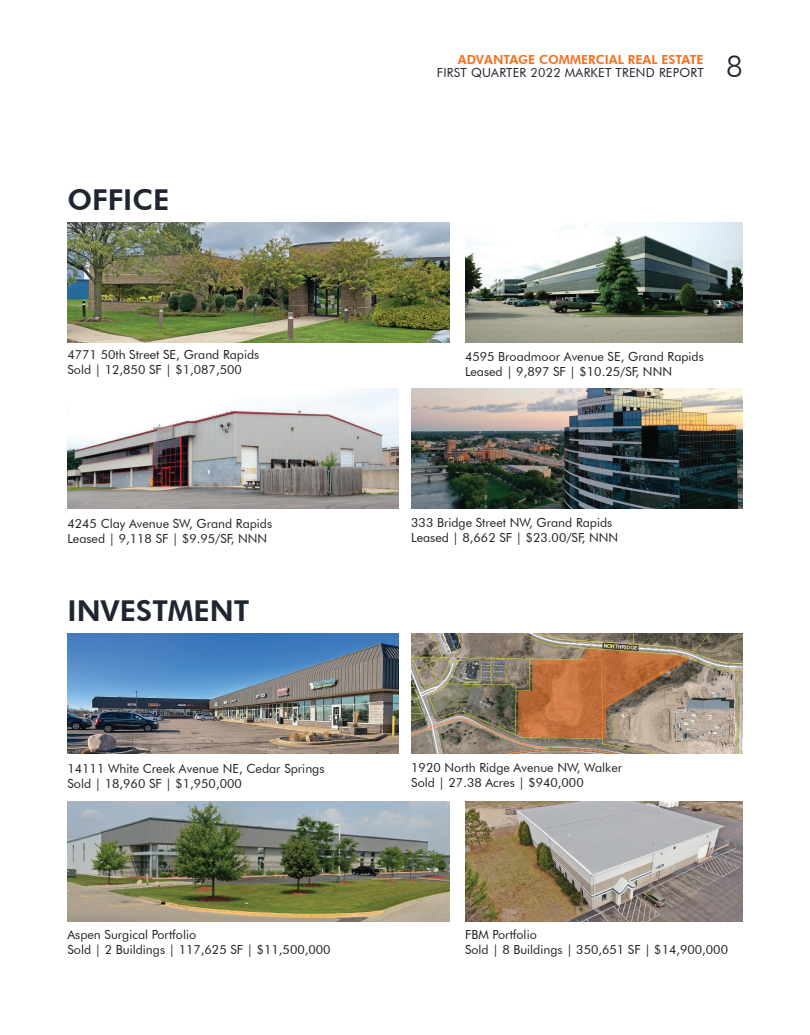
<style>
.page{position:relative;width:810px;height:1035px;background:#fff}
.page>*{position:absolute;margin:0;border:0;box-sizing:border-box;transform-origin:0 0}
.t1{font:300 30px "Futura BT";color:#202631}
.t2{font:800 28.75px "Futura BT";color:#202631}
.t3{font:12.5px/15px "Futura BT";color:#231f20}
.t4{font:12.5px "Futura BT";letter-spacing:.02em;color:#202631}
.t5{font:800 12.5px "Futura BT";color:#f37121}
</style>
<div class="page">
<img style="left:68px;top:389px;width:330px;height:120px">
<img style="left:68px;top:223px;width:382px;height:119px">
<img style="left:465px;top:223px;width:277px;height:119px">
<img style="left:412px;top:389px;width:330px;height:120px">
<img style="left:411px;top:634px;width:331px;height:120px">
<svg style="left:518px;top:649px;width:172px;height:89px;background:#b17c55"></svg>
<img style="left:68px;top:634px;width:330px;height:120px">
<img style="left:68px;top:801px;width:382px;height:120px">
<img style="left:465px;top:801px;width:277px;height:120px">
<h2 class="t2" style="left:68px;top:182px;width:103px">OFFICE</h2>
<p class="t3" style="left:68px;top:347px;width:193px">4771 50th Street SE, Grand Rapids<br>Sold | 12,850 SF | $1,087,500</p>
<p class="t3" style="left:68px;top:516px;width:206px">4245 Clay Avenue SW, Grand Rapids<br>Leased | 9,118 SF | $9.95/SF, NNN</p>
<h2 class="t2" style="left:68px;top:593px;width:183px">INVESTMENT</h2>
<p class="t5" style="left:458px;top:52px;width:247px">ADVANTAGE COMMERCIAL REAL ESTATE</p>
<p class="t4" style="left:437px;top:65px;width:268px">FIRST QUARTER 2022 MARKET TREND REPORT</p>
<h1 class="t1" style="left:726px;top:48px;width:19px">8</h1>
<p class="t3" style="left:465px;top:349px;width:240px">4595 Broadmoor Avenue SE, Grand Rapids<br>Leased | 9,897 SF | $10.25/SF, NNN</p>
<p class="t3" style="left:411px;top:515px;width:209px">333 Bridge Street NW, Grand Rapids<br>Leased | 8,662 SF | $23.00/SF, NNN</p>
<p class="t3" style="left:68px;top:761px;width:259px">14111 White Creek Avenue NE, Cedar Springs<br>Sold | 18,960 SF | $1,950,000</p>
<p class="t3" style="left:411px;top:760px;width:212px">1920 North Ridge Avenue NW, Walker<br>Sold | 27.38 Acres | $940,000</p>
<p class="t3" style="left:68px;top:927px;width:265px">Aspen Surgical Portfolio<br>Sold | 2 Buildings | 117,625 SF | $11,500,000</p>
<p class="t3" style="left:465px;top:927px;width:265px">FBM Portfolio<br>Sold | 8 Buildings | 350,651 SF | $14,900,000</p>
</div>
